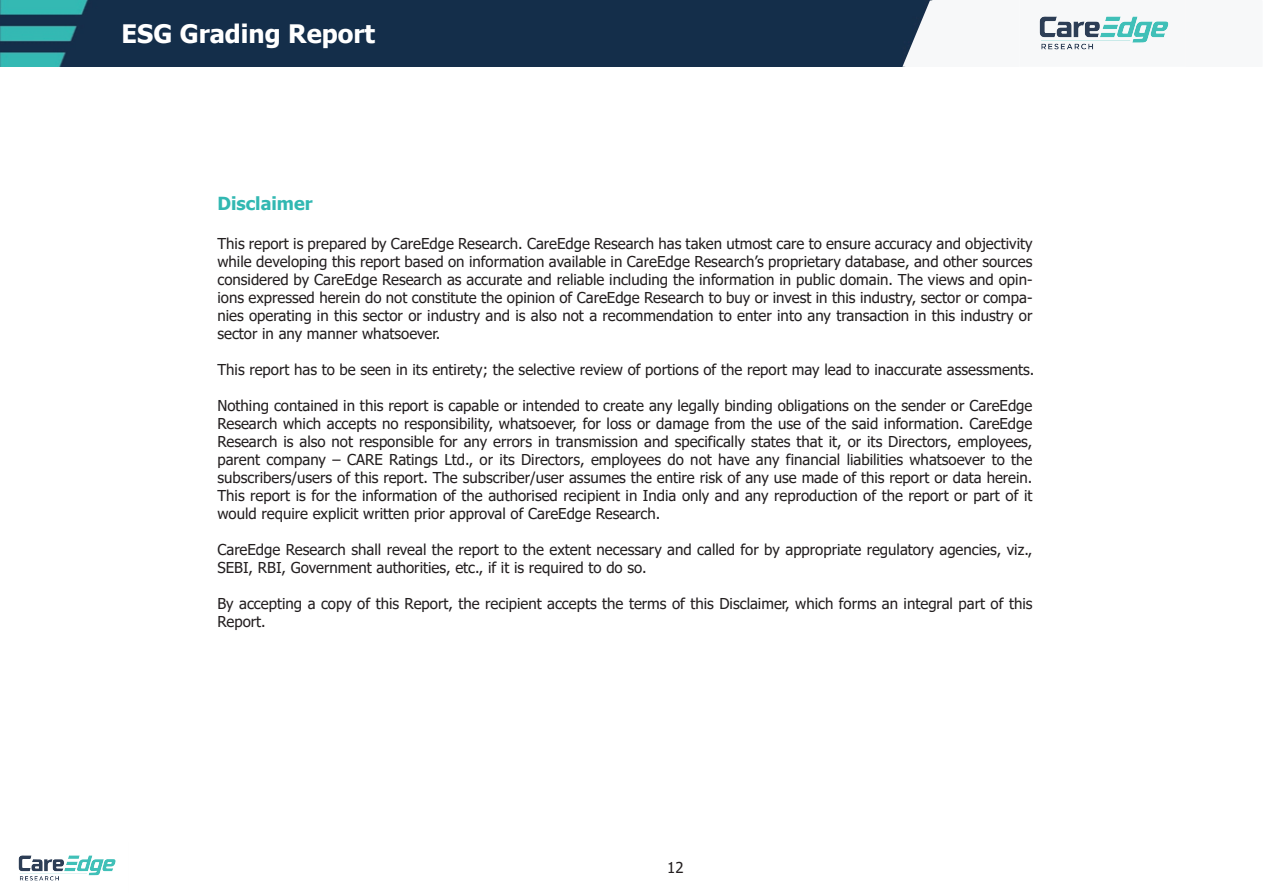
<style>
.page{position:relative;width:1263px;height:893px;background:#fff}
.page>*{position:absolute;margin:0;border:0;box-sizing:border-box;transform-origin:0 0}
.t1{font:700 25.35px "Tahoma";color:#fff}
.t2{font:700 18px "Tahoma";color:#32b8b2}
.t3{font:15px/18px "Tahoma";color:#231f20;text-align:justify}
</style>
<div class="page">
<div style="left:0;top:1px;width:902px;height:66px;background:#142e4a"></div>
<svg style="left:902px;top:1px;width:28px;height:66px"></svg>
<img style="left:18px;top:855px;width:98px;height:26px">
<img style="left:1039px;top:16px;width:130px;height:34px">
<h1 class="t1" style="left:122px;top:16px;width:255px">ESG Grading Report</h1>
<p class="t2" style="left:217px;top:190px;width:97px">Disclaimer</p>
<p class="t3" style="left:217px;top:236px;width:816px">This report is prepared by CareEdge Research. CareEdge Research has taken utmost care to ensure accuracy and objectivity while developing this report based on information available in CareEdge Research’s proprietary database, and other sources considered by CareEdge Research as accurate and reliable including the information in public domain. The views and opin&shy;ions expressed herein do not constitute the opinion of CareEdge Research to buy or invest in this industry, sector or compa&shy;nies operating in this sector or industry and is also not a recommendation to enter into any transaction in this industry or sector in any manner whatsoever.</p>
<p class="t3" style="left:217px;top:362px;width:818px">This report has to be seen in its entirety; the selective review of portions of the report may lead to inaccurate assessments.</p>
<p class="t3" style="left:217px;top:398px;width:816px">Nothing contained in this report is capable or intended to create any legally binding obligations on the sender or CareEdge Research which accepts no responsibility, whatsoever, for loss or damage from the use of the said information. CareEdge Research is also not responsible for any errors in transmission and specifically states that it, or its Directors, employees, parent company – CARE Ratings Ltd., or its Directors, employees do not have any financial liabilities whatsoever to the subscribers/users of this report. The subscriber/user assumes the entire risk of any use made of this report or data herein.<br>This report is for the information of the authorised recipient in India only and any reproduction of the report or part of it would require explicit written prior approval of CareEdge Research.</p>
<p class="t3" style="left:217px;top:542px;width:816px">CareEdge Research shall reveal the report to the extent necessary and called for by appropriate regulatory agencies, viz.,<br>SEBI, RBI, Government authorities, etc., if it is required to do so.</p>
<p class="t3" style="left:217px;top:596px;width:816px">By accepting a copy of this Report, the recipient accepts the terms of this Disclaimer, which forms an integral part of this<br>Report.</p>
<p class="t3" style="left:667px;top:859px;width:18px">12</p>
</div>
